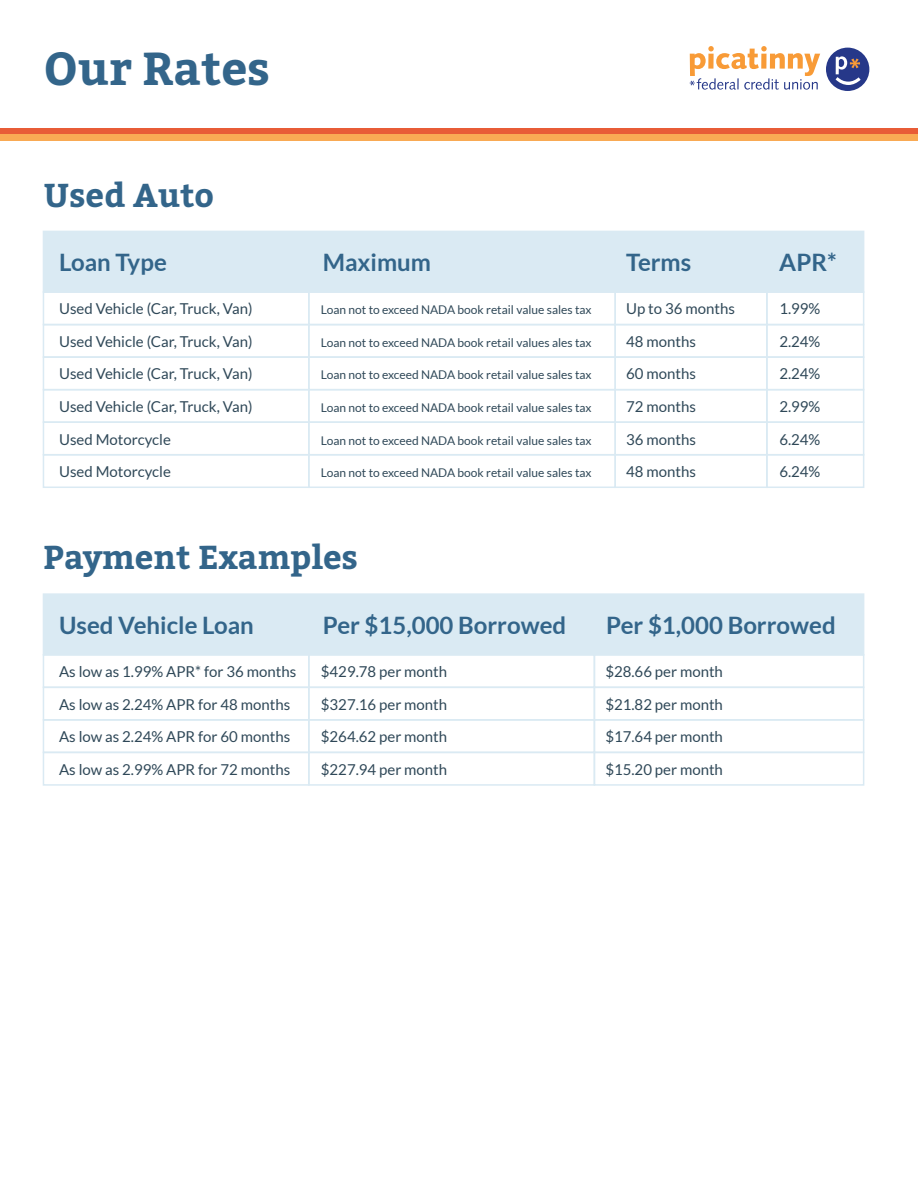
<style>
.page{position:relative;width:918px;height:1188px;background:#fff}
.page>*{position:absolute;margin:0;border:0;box-sizing:border-box;transform-origin:0 0}
.t1{font:700 46.05px "Bitter";color:#33658a}
.t2{font:700 33px "Bitter";color:#33658a}
.t3{font:700 24px "Lato";color:#33658a}
.t4{font:15px/32.5px "Lato";color:#2f4858;text-align:justify}
.t5{font:12px "Lato";color:#2f4858}
</style>
<div class="page">
<div style="left:43px;top:231px;width:821px;height:62px;background:#daeaf3"></div>
<div style="left:43px;top:291px;width:267px;height:34px;border:2px solid #daeaf3"></div>
<div style="left:308px;top:291px;width:308px;height:34px;border:2px solid #daeaf3"></div>
<div style="left:614px;top:291px;width:154px;height:34px;border:2px solid #daeaf3"></div>
<div style="left:766px;top:291px;width:98px;height:34px;border:2px solid #daeaf3"></div>
<div style="left:43px;top:324px;width:267px;height:34px;border:2px solid #daeaf3"></div>
<div style="left:308px;top:324px;width:308px;height:34px;border:2px solid #daeaf3"></div>
<div style="left:614px;top:324px;width:154px;height:34px;border:2px solid #daeaf3"></div>
<div style="left:766px;top:324px;width:98px;height:34px;border:2px solid #daeaf3"></div>
<div style="left:43px;top:356px;width:267px;height:34px;border:2px solid #daeaf3"></div>
<div style="left:308px;top:356px;width:308px;height:34px;border:2px solid #daeaf3"></div>
<div style="left:614px;top:356px;width:154px;height:34px;border:2px solid #daeaf3"></div>
<div style="left:766px;top:356px;width:98px;height:34px;border:2px solid #daeaf3"></div>
<div style="left:43px;top:389px;width:267px;height:34px;border:2px solid #daeaf3"></div>
<div style="left:308px;top:389px;width:308px;height:34px;border:2px solid #daeaf3"></div>
<div style="left:614px;top:389px;width:154px;height:34px;border:2px solid #daeaf3"></div>
<div style="left:766px;top:389px;width:98px;height:34px;border:2px solid #daeaf3"></div>
<div style="left:43px;top:421px;width:267px;height:34px;border:2px solid #daeaf3"></div>
<div style="left:308px;top:421px;width:308px;height:34px;border:2px solid #daeaf3"></div>
<div style="left:614px;top:421px;width:154px;height:34px;border:2px solid #daeaf3"></div>
<div style="left:766px;top:421px;width:98px;height:34px;border:2px solid #daeaf3"></div>
<div style="left:43px;top:454px;width:267px;height:34px;border:2px solid #daeaf3"></div>
<div style="left:308px;top:454px;width:308px;height:34px;border:2px solid #daeaf3"></div>
<div style="left:614px;top:454px;width:154px;height:34px;border:2px solid #daeaf3"></div>
<div style="left:766px;top:454px;width:98px;height:34px;border:2px solid #daeaf3"></div>
<div style="left:43px;top:593px;width:821px;height:63px;background:#daeaf3;border:2px solid #daeaf3"></div>
<div style="left:43px;top:654px;width:267px;height:34px;border:2px solid #daeaf3"></div>
<div style="left:308px;top:654px;width:287px;height:34px;border:2px solid #daeaf3"></div>
<div style="left:594px;top:654px;width:270px;height:34px;border:2px solid #daeaf3"></div>
<div style="left:43px;top:687px;width:267px;height:34px;border:2px solid #daeaf3"></div>
<div style="left:308px;top:687px;width:287px;height:34px;border:2px solid #daeaf3"></div>
<div style="left:594px;top:687px;width:270px;height:34px;border:2px solid #daeaf3"></div>
<div style="left:43px;top:719px;width:267px;height:34px;border:2px solid #daeaf3"></div>
<div style="left:308px;top:719px;width:287px;height:34px;border:2px solid #daeaf3"></div>
<div style="left:594px;top:719px;width:270px;height:34px;border:2px solid #daeaf3"></div>
<div style="left:43px;top:752px;width:267px;height:34px;border:2px solid #daeaf3"></div>
<div style="left:308px;top:752px;width:287px;height:34px;border:2px solid #daeaf3"></div>
<div style="left:594px;top:752px;width:270px;height:34px;border:2px solid #daeaf3"></div>
<div style="left:826px;top:48px;width:43px;height:43px;background:#263889;border-radius:50%"></div>
<svg style="left:836px;top:56px;width:25px;height:29px"></svg>
<svg style="left:690px;top:46px;width:130px;height:44px"></svg>
<div style="left:0;top:134px;width:918px;height:6px;background:#f9aa54"></div>
<div style="left:0;top:128px;width:918px;height:6px;background:#e85c37"></div>
<h1 class="t1" style="left:43px;top:38px;width:228px">Our Rates</h1>
<h2 class="t2" style="left:43px;top:174px;width:172px">Used Auto</h2>
<h3 class="t3" style="left:59px;top:249px;width:109px">Loan Type</h3>
<h3 class="t3" style="left:323px;top:249px;width:110px">Maximum</h3>
<h3 class="t3" style="left:626px;top:249px;width:67px">Terms</h3>
<h3 class="t3" style="left:779px;top:249px;width:59px">APR*</h3>
<p class="t4" style="left:59px;top:293px;width:195px">Used Vehicle (Car, Truck, Van)<br>Used Vehicle (Car, Truck, Van)<br>Used Vehicle (Car, Truck, Van)<br>Used Vehicle (Car, Truck, Van)</p>
<p class="t5" style="left:321px;top:303px;width:272px">Loan not to exceed NADA book retail value sales tax</p>
<p class="t4" style="left:626px;top:293px;width:110px;text-align:left">Up to 36 months<br>48 months<br>60 months<br>72 months</p>
<p class="t4" style="left:779px;top:293px;width:43px">1.99% 2.24% 2.24% 2.99%</p>
<p class="t5" style="left:321px;top:336px;width:272px">Loan not to exceed NADA book retail values ales tax</p>
<p class="t5" style="left:321px;top:368px;width:272px">Loan not to exceed NADA book retail value sales tax</p>
<p class="t5" style="left:321px;top:401px;width:272px">Loan not to exceed NADA book retail value sales tax</p>
<p class="t4" style="left:59px;top:423px;width:113px">Used Motorcycle</p>
<p class="t5" style="left:321px;top:434px;width:272px">Loan not to exceed NADA book retail value sales tax</p>
<p class="t4" style="left:626px;top:423px;width:71px">36 months</p>
<p class="t4" style="left:779px;top:423px;width:43px">6.24%</p>
<p class="t4" style="left:59px;top:455px;width:113px">Used Motorcycle</p>
<p class="t5" style="left:321px;top:466px;width:272px">Loan not to exceed NADA book retail value sales tax</p>
<p class="t4" style="left:626px;top:455px;width:71px">48 months</p>
<p class="t4" style="left:779px;top:455px;width:43px">6.24%</p>
<h2 class="t2" style="left:43px;top:536px;width:316px">Payment Examples</h2>
<h3 class="t3" style="left:59px;top:611px;width:196px">Used Vehicle Loan</h3>
<h3 class="t3" style="left:323px;top:611px;width:245px">Per $15,000 Borrowed</h3>
<h3 class="t3" style="left:606px;top:611px;width:231px">Per $1,000 Borrowed</h3>
<p class="t4" style="left:59px;top:655px;width:239px;text-align:left">As low as 1.99% APR* for 36 months<br>As low as 2.24% APR for 48 months<br>As low as 2.24% APR for 60 months<br>As low as 2.99% APR for 72 months</p>
<p class="t4" style="left:321px;top:655px;width:128px">$429.78 per month $327.16 per month $264.62 per month $227.94 per month</p>
<p class="t4" style="left:605px;top:655px;width:119px">$28.66 per month $21.82 per month $17.64 per month $15.20 per month</p>
</div>
